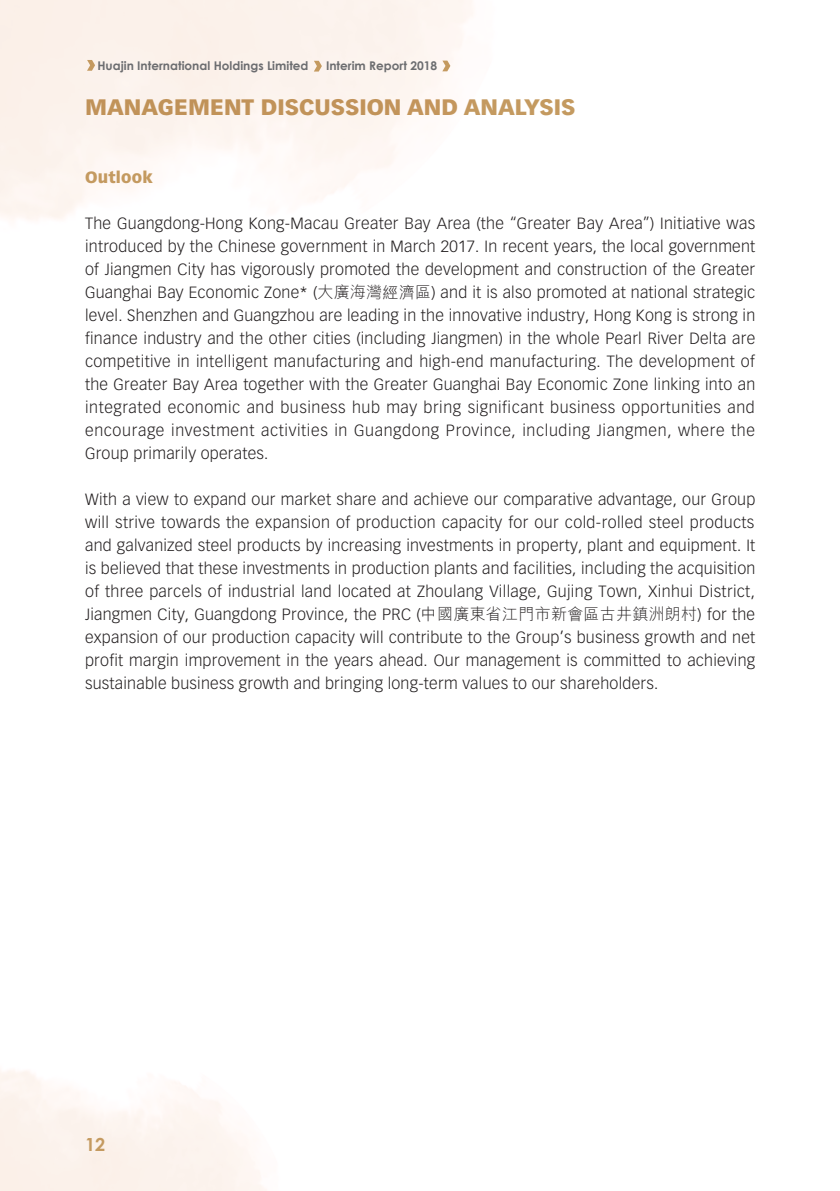
<style>
.page{position:relative;width:840px;height:1191px;background:#fff}
.page>*{position:absolute;margin:0;border:0;box-sizing:border-box;transform-origin:0 0}
.t1{font:900 22px "Vectora LT Std";color:#c49a60}
.t2{font:700 18px "Century Gothic";color:#c49a60}
.t3{font:300 16px/23px "Vectora LT Std";letter-spacing:.015em;color:#231f20;text-align:justify}
.t4{font:900 16px "Vectora LT Std";letter-spacing:.02em;color:#c49a60}
.t5{font:700 12px "Century Gothic";color:#6c6d70}
.s1{font-family:"M Hei HK"}
</style>
<div class="page">
<svg style="left:313px;top:61px;width:9px;height:11px"></svg>
<svg style="left:87px;top:60px;width:8px;height:11px"></svg>
<svg style="left:442px;top:61px;width:8px;height:10px"></svg>
<p class="t5" style="left:97px;top:56px;width:212px">Huajin International Holdings Limited</p>
<p class="t5" style="left:326px;top:56px;width:113px">Interim Report 2018</p>
<h1 class="t1" style="left:85px;top:93px;width:491px">MANAGEMENT DISCUSSION AND ANALYSIS</h1>
<p class="t4" style="left:85px;top:168px;width:69px">Outlook</p>
<p class="t3" style="left:85px;top:212px;width:671px">The Guangdong-Hong Kong-Macau Greater Bay Area (the “Greater Bay Area”) Initiative was introduced by the Chinese government in March 2017. In recent years, the local government of Jiangmen City has vigorously promoted the development and construction of the Greater Guanghai Bay Economic Zone* (<span class="s1">大廣海灣經濟區</span>) and it is also promoted at national strategic level. Shenzhen and Guangzhou are leading in the innovative industry, Hong Kong is strong in finance industry and the other cities (including Jiangmen) in the whole Pearl River Delta are competitive in intelligent manufacturing and high-end manufacturing. The development of the Greater Bay Area together with the Greater Guanghai Bay Economic Zone linking into an integrated economic and business hub may bring significant business opportunities and encourage investment activities in Guangdong Province, including Jiangmen, where the Group primarily operates.</p>
<p class="t3" style="left:85px;top:488px;width:671px">With a view to expand our market share and achieve our comparative advantage, our Group will strive towards the expansion of production capacity for our cold-rolled steel products and galvanized steel products by increasing investments in property, plant and equipment. It is believed that these investments in production plants and facilities, including the acquisition of three parcels of industrial land located at Zhoulang Village, Gujing Town, Xinhui District, Jiangmen City, Guangdong Province, the PRC (<span class="s1">中國廣東省江門市新會區古井鎮洲朗村</span>) for the expansion of our production capacity will contribute to the Group’s business growth and net profit margin improvement in the years ahead. Our management is committed to achieving sustainable business growth and bringing long-term values to our shareholders.</p>
<p class="t2" style="left:85px;top:1131px;width:22px">12</p>
</div>
